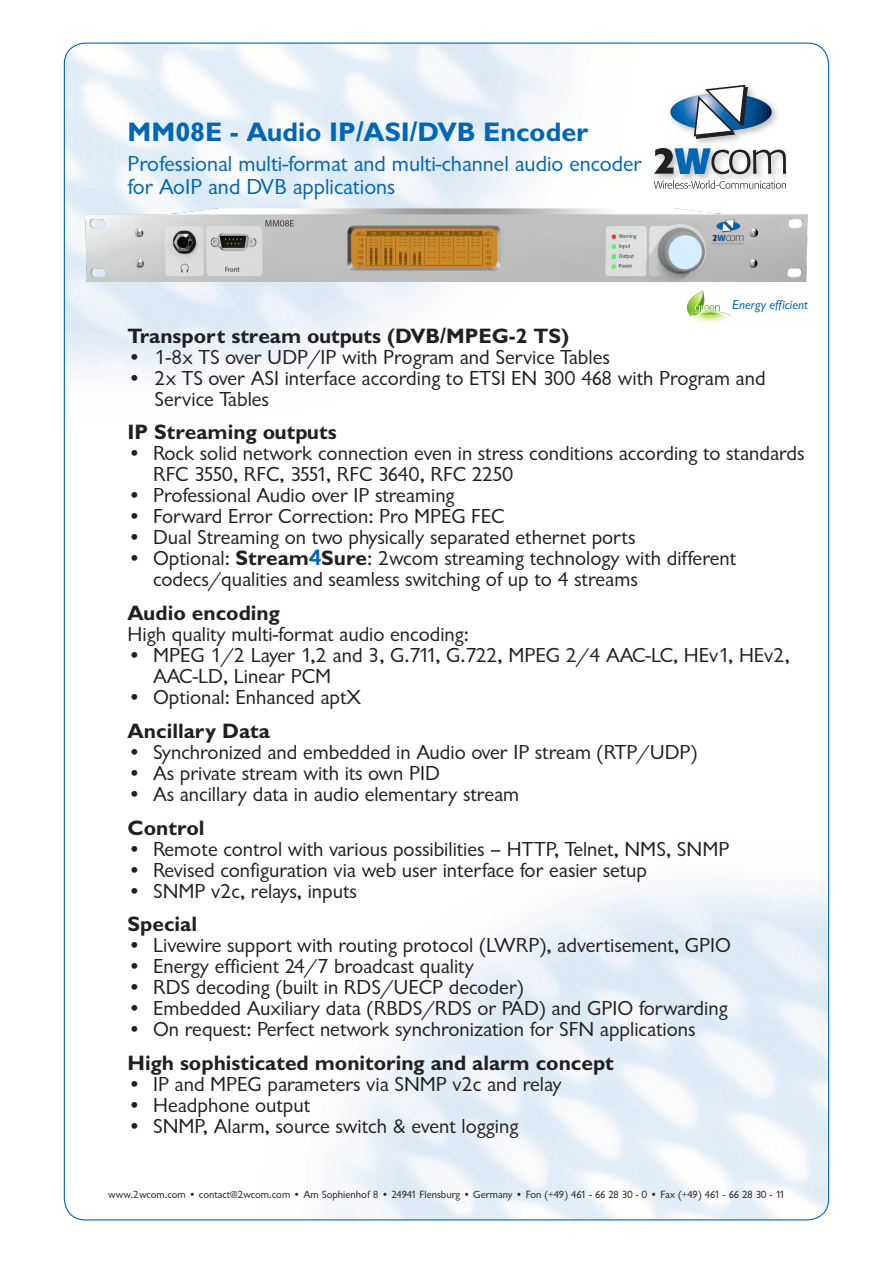
<style>
.page{position:relative;width:893px;height:1263px;background:#fff}
.page>*{position:absolute;margin:0;border:0;box-sizing:border-box;transform-origin:0 0}
.Überschrift1{font:700 27px "Classical Sans";color:#0166b3}
.Überschrift2{font:22.5px/22.5px "Classical Sans";color:#0166b3}
.Aufzählung_Keyfeatur{font:21px/21px "Classical Sans";color:#231f20}
.Überschrift_Deckseit{font:700 21px "Classical Sans";color:#231f20}
.t1{font:italic 13.35px "Classical Sans";color:#0166b3}
.t2{font:10.8px "Classical Sans";color:#231f20}
.s1{font-weight:700}
.s2{font-family:"Lato";font-weight:900;color:#0166b3}
</style>
<div class="page">
<img style="left:64px;top:43px;width:590px;height:332px">
<img style="left:331px;top:886px;width:497px;height:333px">
<img style="left:85px;top:209px;width:723px;height:72px">
<img style="left:653px;top:85px;width:134px;height:99px">
<img style="left:670px;top:93px;width:102px;height:38px">
<svg style="left:654px;top:180px;width:132px;height:9px"></svg>
<svg style="left:654px;top:148px;width:132px;height:26px"></svg>
<svg style="left:693px;top:85px;width:55px;height:54px"></svg>
<img style="left:687px;top:291px;width:44px;height:31px">
<p class="Überschrift1" style="left:128px;top:117px;width:462px">MM08E - Audio IP/ASI/DVB Encoder</p>
<p class="Überschrift2" style="left:128px;top:153px;width:516px">Professional multi-format and multi-channel audio encoder for AoIP and DVB applications</p>
<p class="t1" style="left:732px;top:297px;width:77px">Energy efficient</p>
<p class="Überschrift_Deckseit" style="left:128px;top:324px;width:443px">Transport stream outputs (DVB/MPEG-2 TS)</p>
<p class="Aufzählung_Keyfeatur" style="left:128px;top:347px;width:484px">• 1-8x TS over UDP/IP with Program and Service Tables</p>
<p class="Aufzählung_Keyfeatur" style="left:155px;top:368px;width:613px;text-indent:-27px">• 2x TS over ASI interface according to ETSI EN 300 468 with Program and<br>Service Tables</p>
<p class="Überschrift_Deckseit" style="left:128px;top:421px;width:211px">IP Streaming outputs</p>
<p class="Aufzählung_Keyfeatur" style="left:153px;top:443px;width:653px;text-indent:-26px">• Rock solid network connection even in stress conditions according to standards<br>RFC 3550, RFC, 3551, RFC 3640, RFC 2250</p>
<p class="Aufzählung_Keyfeatur" style="left:128px;top:485px;width:329px">• Professional Audio over IP streaming</p>
<p class="Aufzählung_Keyfeatur" style="left:128px;top:506px;width:379px">• Forward Error Correction: Pro MPEG FEC</p>
<p class="Aufzählung_Keyfeatur" style="left:128px;top:527px;width:509px">• Dual Streaming on two physically separated ethernet ports</p>
<p class="Aufzählung_Keyfeatur" style="left:153px;top:548px;width:585px;text-indent:-26px">• Optional: <span class="s1">Stream</span><span class="s2">4</span><span class="s1">Sure</span>: 2wcom streaming technology with different codecs/qualities and seamless switching of up to 4 streams</p>
<p class="Überschrift_Deckseit" style="left:128px;top:601px;width:154px">Audio encoding</p>
<p class="Aufzählung_Keyfeatur" style="left:128px;top:624px;width:343px">High quality multi-format audio encoding:</p>
<p class="Aufzählung_Keyfeatur" style="left:153px;top:645px;width:638px;text-indent:-26px">• MPEG 1/2 Layer 1,2 and 3, G.711, G.722, MPEG 2/4 AAC-LC, HEv1, HEv2,<br>AAC-LD, Linear PCM</p>
<p class="Aufzählung_Keyfeatur" style="left:128px;top:687px;width:235px">• Optional: Enhanced aptX</p>
<p class="Überschrift_Deckseit" style="left:128px;top:719px;width:144px">Ancillary Data</p>
<p class="Aufzählung_Keyfeatur" style="left:128px;top:742px;width:571px">• Synchronized and embedded in Audio over IP stream (RTP/UDP)</p>
<p class="Aufzählung_Keyfeatur" style="left:128px;top:763px;width:314px">• As private stream with its own PID</p>
<p class="Aufzählung_Keyfeatur" style="left:128px;top:784px;width:393px">• As ancillary data in audio elementary stream</p>
<p class="Überschrift_Deckseit" style="left:128px;top:816px;width:79px">Control</p>
<p class="Aufzählung_Keyfeatur" style="left:128px;top:839px;width:603px">• Remote control with various possibilities – HTTP, Telnet, NMS, SNMP</p>
<p class="Aufzählung_Keyfeatur" style="left:128px;top:860px;width:521px">• Revised configuration via web user interface for easier setup</p>
<p class="Aufzählung_Keyfeatur" style="left:128px;top:881px;width:231px">• SNMP v2c, relays, inputs</p>
<p class="Überschrift_Deckseit" style="left:128px;top:913px;width:71px">Special</p>
<p class="Aufzählung_Keyfeatur" style="left:128px;top:935px;width:605px">• Livewire support with routing protocol (LWRP), advertisement, GPIO</p>
<p class="Aufzählung_Keyfeatur" style="left:128px;top:956px;width:348px">• Energy efficient 24/7 broadcast quality</p>
<p class="Aufzählung_Keyfeatur" style="left:128px;top:977px;width:398px">• RDS decoding (built in RDS/UECP decoder)</p>
<p class="Aufzählung_Keyfeatur" style="left:128px;top:998px;width:602px">• Embedded Auxiliary data (RBDS/RDS or PAD) and GPIO forwarding</p>
<p class="Aufzählung_Keyfeatur" style="left:128px;top:1019px;width:569px">• On request: Perfect network synchronization for SFN applications</p>
<p class="Überschrift_Deckseit" style="left:128px;top:1051px;width:488px">High sophisticated monitoring and alarm concept</p>
<p class="Aufzählung_Keyfeatur" style="left:128px;top:1074px;width:436px">• IP and MPEG parameters via SNMP v2c and relay</p>
<p class="Aufzählung_Keyfeatur" style="left:128px;top:1095px;width:184px">• Headphone output</p>
<p class="Aufzählung_Keyfeatur" style="left:128px;top:1116px;width:392px">• SNMP, Alarm, source switch &amp; event logging</p>
<p class="t2" style="left:108px;top:1189px;width:678px">www.2wcom.com • contact@2wcom.com • Am Sophienhof 8 • 24941 Flensburg • Germany • Fon (+49) 461 - 66 28 30 - 0 • Fax (+49) 461 - 66 28 30 - 11</p>
</div>
